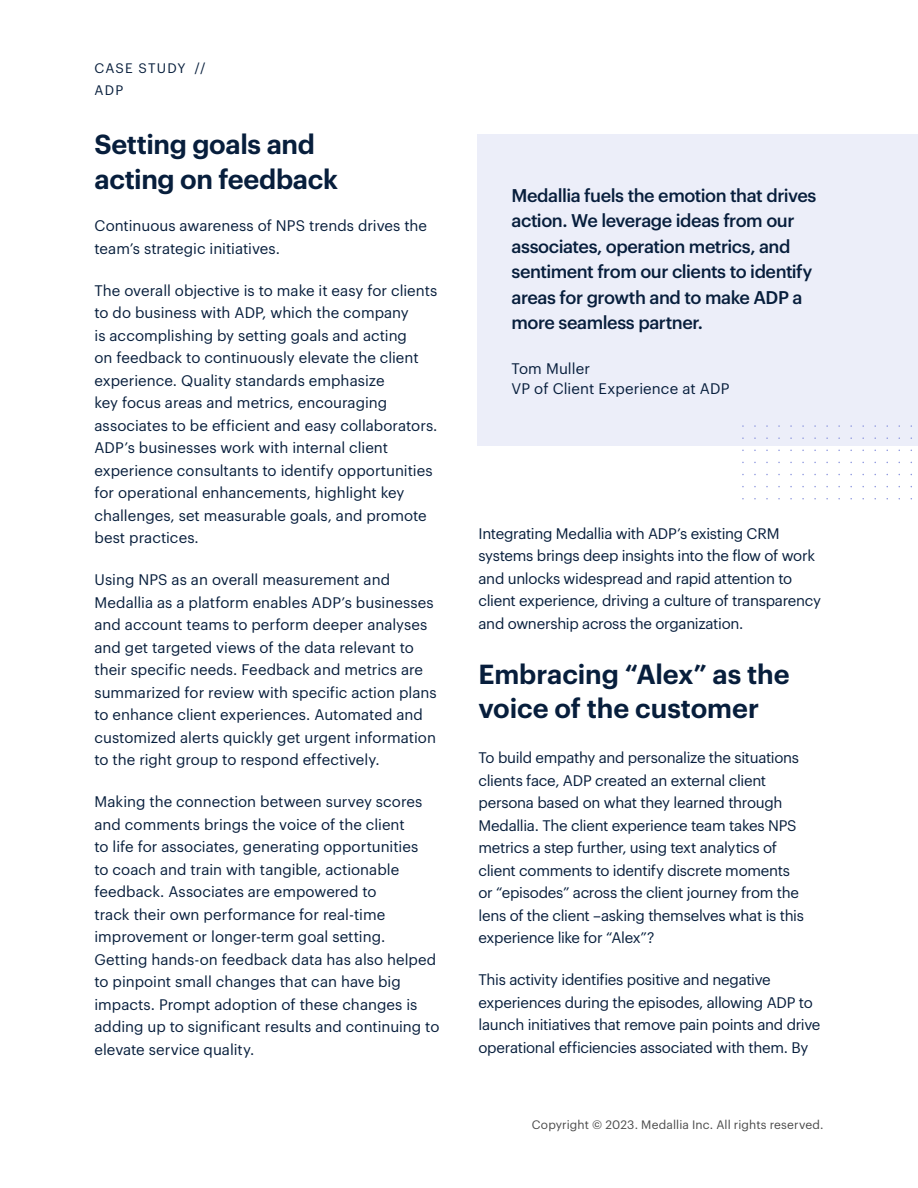
<style>
.page{position:relative;width:918px;height:1188px;background:#fff}
.page>*{position:absolute;margin:0;border:0;box-sizing:border-box;transform-origin:0 0}
.Body_Header_-_Graphi{font:600 27px/34.5px "Graphik";letter-spacing:-.01em;color:#071e3c}
.Quote_-_Graphik_12_1{font:500 18px/25.5px "Graphik";letter-spacing:-.025em;color:#071e3c}
.Body_-_Graphik_10_15{font:15px/22.5px "Graphik";letter-spacing:-.005em;color:#071e3c}
.Quoter_-_Graphik_10{font:15px "Graphik";letter-spacing:.005em;color:#071e3c}
.t1{font:13.5px/22.5px "Graphik";letter-spacing:.085em;color:#071e3c}
.t2{font:12px "Graphik";letter-spacing:.01em;color:#4a4a4a}
</style>
<div class="page">
<div style="left:477px;top:134px;width:441px;height:312px;background:#eceef9"></div>
<p class="t1" style="left:95px;top:55px;width:113px">CASE STUDY //<br>ADP</p>
<p class="Body_Header_-_Graphi" style="left:94px;top:125px;width:245px">Setting goals and acting on feedback</p>
<p class="Body_-_Graphik_10_15" style="left:94px;top:213px;width:334px">Continuous awareness of NPS trends drives the team’s strategic initiatives.</p>
<p class="Body_-_Graphik_10_15" style="left:94px;top:278px;width:345px">The overall objective is to make it easy for clients to do business with ADP, which the company<br>is accomplishing by setting goals and acting<br>on feedback to continuously elevate the client experience. Quality standards emphasize<br>key focus areas and metrics, encouraging associates to be efficient and easy collaborators.<br>ADP’s businesses work with internal client experience consultants to identify opportunities for operational enhancements, highlight key challenges, set measurable goals, and promote best practices.</p>
<p class="Body_-_Graphik_10_15" style="left:94px;top:567px;width:344px">Using NPS as an overall measurement and Medallia as a platform enables ADP’s businesses and account teams to perform deeper analyses and get targeted views of the data relevant to their specific needs. Feedback and metrics are summarized for review with specific action plans to enhance client experiences. Automated and customized alerts quickly get urgent information to the right group to respond effectively.</p>
<p class="Body_-_Graphik_10_15" style="left:94px;top:789px;width:346px">Making the connection between survey scores and comments brings the voice of the client<br>to life for associates, generating opportunities<br>to coach and train with tangible, actionable feedback. Associates are empowered to<br>track their own performance for real-time improvement or longer-term goal setting.<br>Getting hands-on feedback data has also helped to pinpoint small changes that can have big impacts. Prompt adoption of these changes is adding up to significant results and continuing to elevate service quality.</p>
<p class="Quote_-_Graphik_12_1" style="left:512px;top:181px;width:306px">Medallia fuels the emotion that drives action. We leverage ideas from our associates, operation metrics, and sentiment from our clients to identify areas for growth and to make ADP a more seamless partner.</p>
<p class="Quoter_-_Graphik_10" style="left:512px;top:357px;width:80px">Tom Muller</p>
<p class="Quoter_-_Graphik_10" style="left:512px;top:377px;width:219px">VP of Client Experience at ADP</p>
<p class="Body_-_Graphik_10_15" style="left:478px;top:521px;width:344px">Integrating Medallia with ADP’s existing CRM systems brings deep insights into the flow of work and unlocks widespread and rapid attention to client experience, driving a culture of transparency and ownership across the organization.</p>
<p class="Body_Header_-_Graphi" style="left:478px;top:654px;width:313px">Embracing “Alex” as the voice of the customer</p>
<p class="Body_-_Graphik_10_15" style="left:478px;top:745px;width:327px">To build empathy and personalize the situations clients face, ADP created an external client persona based on what they learned through Medallia. The client experience team takes NPS metrics a step further, using text analytics of client comments to identify discrete moments or “episodes” across the client journey from the lens of the client –asking themselves what is this experience like for “Alex”?</p>
<p class="Body_-_Graphik_10_15" style="left:478px;top:967px;width:344px">This activity identifies positive and negative experiences during the episodes, allowing ADP to launch initiatives that remove pain points and drive operational efficiencies associated with them. By</p>
<p class="t2" style="left:532px;top:1116px;width:293px">Copyright © 2023. Medallia Inc. All rights reserved.</p>
</div>
